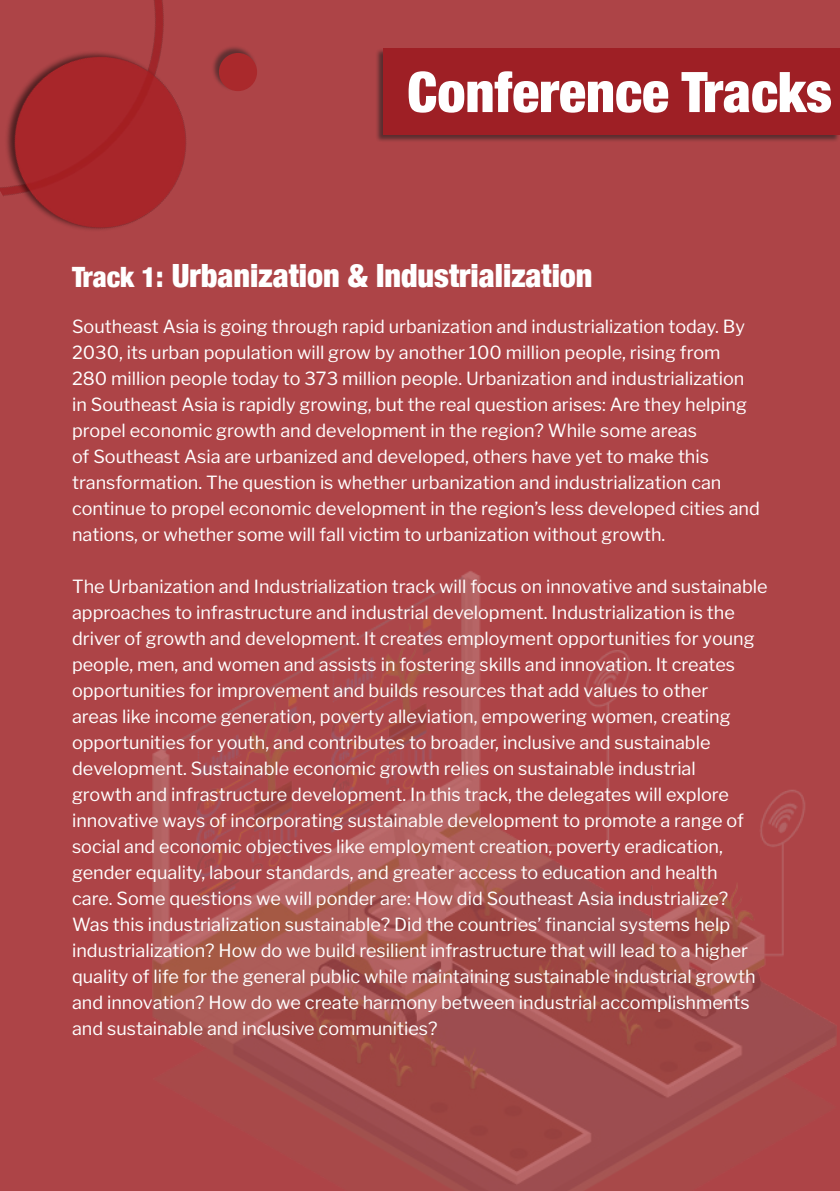
<style>
.page{position:relative;width:840px;height:1191px;background:#fff}
.page>*{position:absolute;margin:0;border:0;box-sizing:border-box;transform-origin:0 0}
.t1{font:900 condensed 56px "Helvetica Neue";color:#fff}
.t2{font:900 condensed 32px "Helvetica Neue";color:#fff}
.t3{font:18px/26px "Libre Franklin";color:#fff}
.s1{font-size:28px}
</style>
<div class="page">
<div style="left:0;top:0;width:839px;height:1191px;background:#ad4447"></div>
<img style="left:152px;top:571px;width:683px;height:620px">
<img style="left:0;top:0;width:187px;height:230px">
<div style="left:210px;top:45px;width:47px;height:46px;background:#231f20;opacity:.77"></div>
<div style="left:219px;top:53px;width:38px;height:38px;background:#aa292c;border-radius:50%"></div>
<div style="left:375px;top:48px;width:464px;height:94px;background:#231f20;opacity:.66"></div>
<div style="left:383px;top:48px;width:456px;height:86px;background:#9d1c23"></div>
<p class="t1" style="left:407px;top:46px;width:426px">Conference Tracks</p>
<p class="t2" style="left:72px;top:249px;width:521px"><span class="s1">Track 1:</span> Urbanization &amp; Industrialization</p>
<p class="t3" style="left:72px;top:314px;width:689px">Southeast Asia is going through rapid urbanization and industrialization today. By 2030, its urban population will grow by another 100 million people, rising from 280 million people today to 373 million people. Urbanization and industrialization in Southeast Asia is rapidly growing, but the real question arises: Are they helping propel economic growth and development in the region? While some areas<br>of Southeast Asia are urbanized and developed, others have yet to make this transformation. The question is whether urbanization and industrialization can continue to propel economic development in the region’s less developed cities and nations, or whether some will fall victim to urbanization without growth.</p>
<p class="t3" style="left:72px;top:574px;width:696px">The Urbanization and Industrialization track will focus on innovative and sustainable approaches to infrastructure and industrial development. Industrialization is the driver of growth and development. It creates employment opportunities for young people, men, and women and assists in fostering skills and innovation. It creates opportunities for improvement and builds resources that add values to other<br>areas like income generation, poverty alleviation, empowering women, creating opportunities for youth, and contributes to broader, inclusive and sustainable development. Sustainable economic growth relies on sustainable industrial<br>growth and infrastructure development. In this track, the delegates will explore innovative ways of incorporating sustainable development to promote a range of social and economic objectives like employment creation, poverty eradication, gender equality, labour standards, and greater access to education and health<br>care. Some questions we will ponder are: How did Southeast Asia industrialize?<br>Was this industrialization sustainable? Did the countries’ financial systems help industrialization? How do we build resilient infrastructure that will lead to a higher quality of life for the general public while maintaining sustainable industrial growth and innovation? How do we create harmony between industrial accomplishments and sustainable and inclusive communities?</p>
</div>
